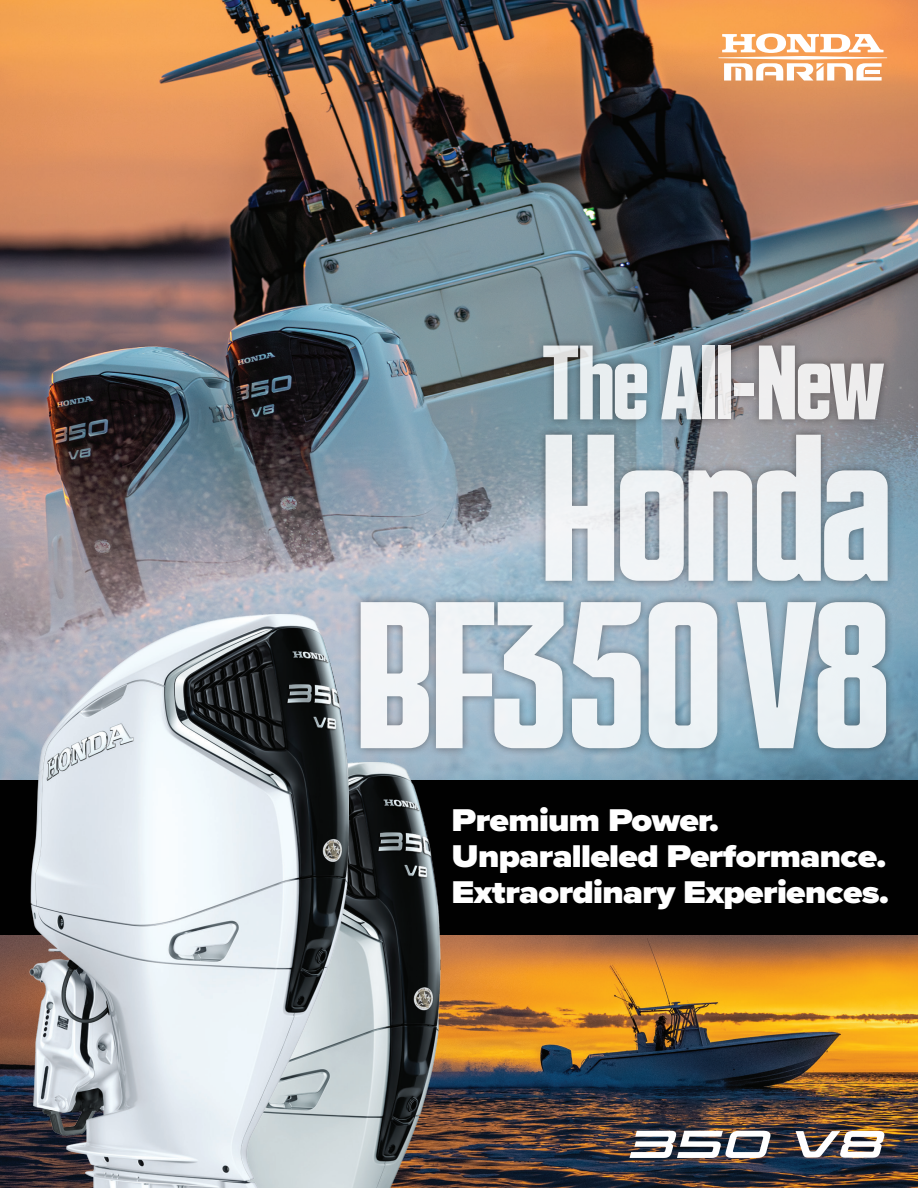
<style>
.page{position:relative;width:918px;height:1188px;background:#fff}
.page>*{position:absolute;margin:0;border:0;box-sizing:border-box;transform-origin:0 0}
.t1{font:900 196.05px/167.4px "PF Venue";letter-spacing:-.03em;color:#fff;text-align:right}
.t2{font:900 99.15px "PF Venue";letter-spacing:-.03em;color:#fff}
.t3{font:900 32.7px/36px "Proxima Nova Wide";letter-spacing:-.02em;color:#fff}
</style>
<div class="page">
<div style="left:0;top:779px;width:918px;height:157px;background:#010101"></div>
<img style="left:0;top:0;width:918px;height:779px">
<img style="left:0;top:936px;width:918px;height:252px">
<div style="left:353px;top:427px;width:543px;height:330px;background:#231f20;opacity:.6"></div>
<div style="left:535px;top:337px;width:357px;height:91px;background:#231f20;opacity:.6"></div>
<svg style="left:719px;top:33px;width:168px;height:48px"></svg>
<img style="left:348px;top:762px;width:92px;height:426px">
<img style="left:30px;top:614px;width:318px;height:574px">
<svg style="left:796px;top:1131px;width:88px;height:27px"></svg>
<svg style="left:630px;top:1131px;width:141px;height:27px"></svg>
<h2 class="t2" style="left:543px;top:320px;width:343px">The All-New</h2>
<h1 class="t1" style="left:354px;top:426px;width:540px">Honda<br>BF350 V8</h1>
<p class="t3" style="left:452px;top:802px;width:439px">Premium Power.<br>Unparalleled Performance.<br>Extraordinary Experiences.</p>
</div>
